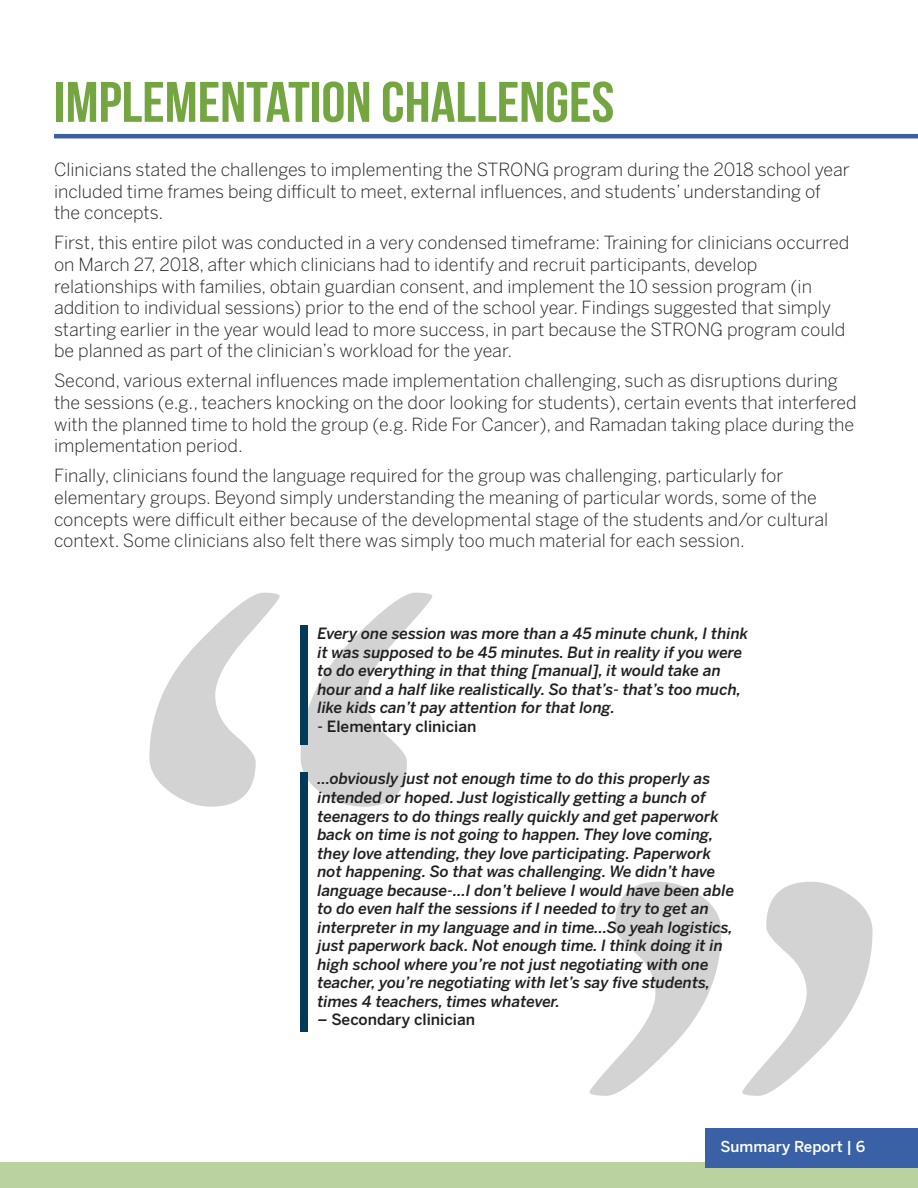
<style>
.page{position:relative;width:918px;height:1188px;background:#fff}
.page>*{position:absolute;margin:0;border:0;box-sizing:border-box;transform-origin:0 0}
.t1{font:57px "Bebas Neue";color:#73a641;scale:1.07 1}
.t2{font:300 18px/21.6px "Benton Sans";color:#231f20}
.t3{font:italic 500 15.45px/18.6px "Benton Sans";color:#231f20}
.t4{font:500 15.45px "Benton Sans";color:#231f20}
.t5{font:500 15px "Benton Sans";color:#fff}
</style>
<div class="page">
<svg style="left:149px;top:593px;width:283px;height:214px"></svg>
<hr style="left:54px;top:134px;width:864px;height:4px;background:#3a61a5">
<svg style="left:590px;top:882px;width:283px;height:214px"></svg>
<div style="left:0;top:1163px;width:918px;height:25px;background:#b9d2a0"></div>
<div style="left:300px;top:625px;width:8px;height:120px;background:#023b5a"></div>
<div style="left:300px;top:772px;width:8px;height:260px;background:#023b5a"></div>
<div style="left:706px;top:1128px;width:212px;height:40px;background:#3a61a5"></div>
<h1 class="t1" style="left:54px;top:71px;width:525px">IMPLEMENTATION CHALLENGES</h1>
<p class="t2" style="left:54px;top:159px;width:797px">Clinicians stated the challenges to implementing the STRONG program during the 2018 school year included time frames being difficult to meet, external influences, and students’ understanding of the concepts.</p>
<p class="t2" style="left:54px;top:232px;width:797px">First, this entire pilot was conducted in a very condensed timeframe: Training for clinicians occurred on March 27, 2018, after which clinicians had to identify and recruit participants, develop relationships with families, obtain guardian consent, and implement the 10 session program (in addition to individual sessions) prior to the end of the school year. Findings suggested that simply starting earlier in the year would lead to more success, in part because the STRONG program could be planned as part of the clinician’s workload for the year.</p>
<p class="t2" style="left:54px;top:370px;width:804px">Second, various external influences made implementation challenging, such as disruptions during the sessions (e.g., teachers knocking on the door looking for students), certain events that interfered with the planned time to hold the group (e.g. Ride For Cancer), and Ramadan taking place during the implementation period.</p>
<p class="t2" style="left:54px;top:465px;width:776px">Finally, clinicians found the language required for the group was challenging, particularly for elementary groups. Beyond simply understanding the meaning of particular words, some of the concepts were difficult either because of the developmental stage of the students and/or cultural context. Some clinicians also felt there was simply too much material for each session.</p>
<p class="t3" style="left:317px;top:624px;width:433px">Every one session was more than a 45 minute chunk, I think it was supposed to be 45 minutes. But in reality if you were to do everything in that thing [manual], it would take an hour and a half like realistically. So that’s- that’s too much, like kids can’t pay attention for that long.</p>
<p class="t4" style="left:317px;top:717px;width:160px">- Elementary clinician</p>
<p class="t3" style="left:317px;top:769px;width:418px">…obviously just not enough time to do this properly as intended or hoped. Just logistically getting a bunch of teenagers to do things really quickly and get paperwork back on time is not going to happen. They love coming, they love attending, they love participating. Paperwork not happening. So that was challenging. We didn’t have language because-…I don’t believe I would have been able to do even half the sessions if I needed to try to get an interpreter in my language and in time…So yeah logistics, just paperwork back. Not enough time. I think doing it in high school where you’re not just negotiating with one teacher, you’re negotiating with let’s say five students, times 4 teachers, times whatever.</p>
<p class="t4" style="left:317px;top:1011px;width:159px">– Secondary clinician</p>
<p class="t5" style="left:720px;top:1137px;width:147px">Summary Report | 6</p>
</div>
